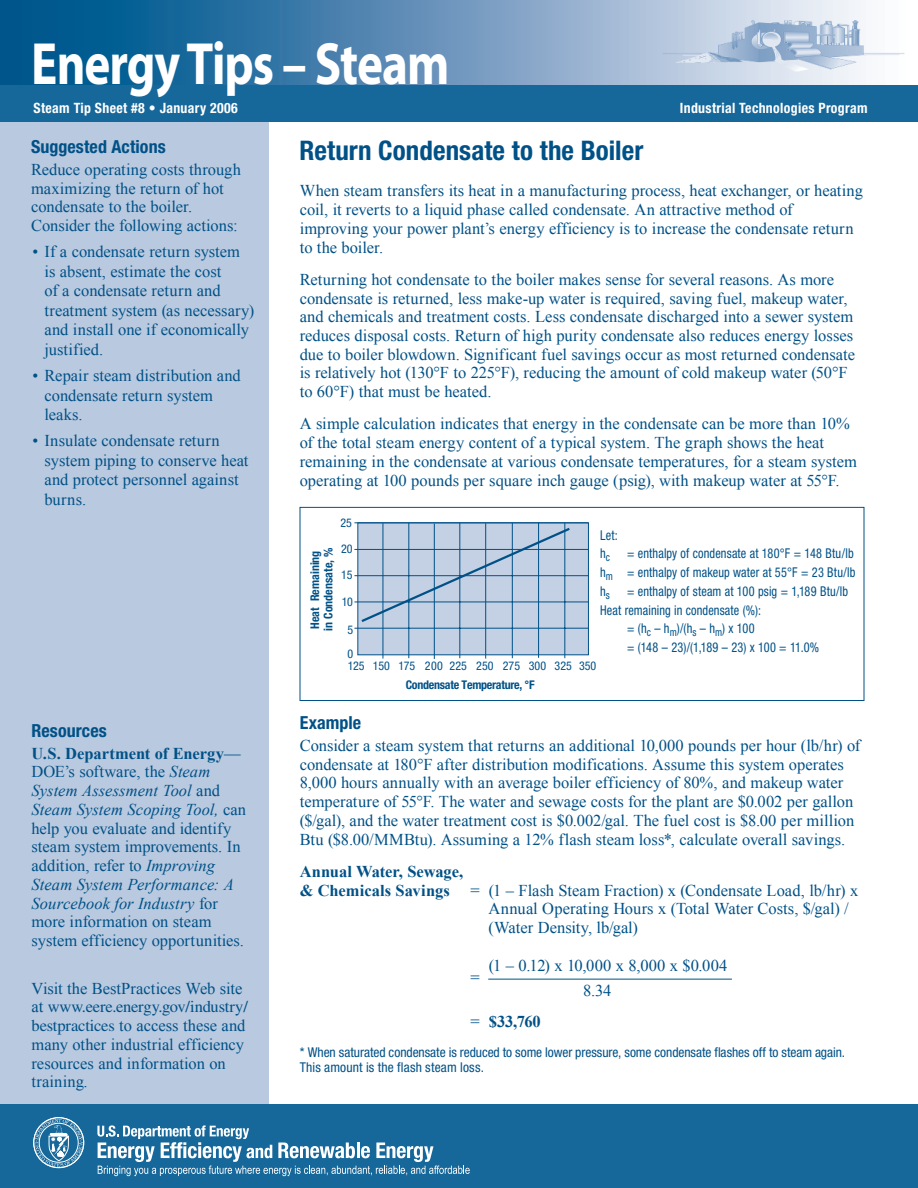
<style>
.page{position:relative;width:918px;height:1188px;background:#fff}
.page>*{position:absolute;margin:0;border:0;box-sizing:border-box;transform-origin:0 0}
.t1{font:700 60px "Myriad";letter-spacing:-.02em;color:#fff;scale:.82 1}
.TipSheet_Title{font:700 condensed 27px "Helvetica Neue LT Std";letter-spacing:.005em;color:#005187}
.Header__E{font:700 condensed 18px "Helvetica Neue LT Std";letter-spacing:.005em;color:#005187}
.body_text{font:16.5px/18.8px "Times New Roman";color:#005187}
.body_bullet{font:16.5px/19.5px "Times New Roman";color:#005187}
.body_text-2{font:700 16.5px/18.8px "Times New Roman";letter-spacing:-.005em;color:#005187}
.t2{font:700 condensed 14.25px "Helvetica Neue LT Std";letter-spacing:.025em;color:#fff}
.body_text-3{font:condensed 13.5px "Helvetica Neue LT Std";letter-spacing:.01em;color:#005187;scale:.91 1}
.table_note{font:condensed 13.5px/15px "Helvetica Neue LT Std";color:#005187}
.t3{font:condensed 12px/25.5px "Helvetica Neue LT Std";color:#005187}
.t4{font:700 condensed 12px/13.5px "Helvetica Neue LT Std";color:#005187}
.t5{font:700 condensed 12px "Helvetica Neue LT Std";letter-spacing:-.025em;color:#005187}
.s1{font-weight:700}
.s2{font-style:italic}
.s3{font-family:"Times"}
.s4{font-weight:400}
</style>
<div class="page">
<div style="left:0;top:0;width:269px;height:1110px;background:#b9c9df"></div>
<div style="left:0;top:1104px;width:918px;height:84px;background:#16689b"></div>
<img style="left:0;top:0;width:905px;height:85px">
<div style="left:0;top:85px;width:918px;height:37px;background:#16689b"></div>
<svg style="left:97px;top:1125px;width:373px;height:51px"></svg>
<svg style="left:34px;top:1118px;width:50px;height:50px"></svg>
<hr style="left:488px;top:979px;width:244px;height:1px;background:#005187">
<div style="left:358px;top:523px;width:230px;height:132px;background:#c4d1e4"></div>
<div style="left:357px;top:522px;width:232px;height:133px;border:1px solid #005187"></div>
<hr style="left:565px;top:523px;width:1px;height:135px;background:#005187">
<hr style="left:512px;top:523px;width:1px;height:135px;background:#005187">
<hr style="left:460px;top:523px;width:1px;height:135px;background:#005187">
<hr style="left:409px;top:523px;width:1px;height:135px;background:#005187">
<hr style="left:354px;top:628px;width:234px;height:1px;background:#005187">
<hr style="left:354px;top:602px;width:234px;height:1px;background:#005187">
<hr style="left:354px;top:575px;width:234px;height:1px;background:#005187">
<hr style="left:354px;top:549px;width:234px;height:1px;background:#005187">
<svg style="left:359px;top:526px;width:213px;height:98px"></svg>
<hr style="left:354px;top:523px;width:234px;height:1px;background:#005187">
<hr style="left:538px;top:522px;width:1px;height:136px;background:#005187">
<hr style="left:485px;top:523px;width:1px;height:136px;background:#005187">
<hr style="left:434px;top:524px;width:1px;height:135px;background:#005187">
<hr style="left:383px;top:523px;width:1px;height:136px;background:#005187">
<div style="left:300px;top:507px;width:564px;height:194px;border:1px solid #005187"></div>
<p class="t1" style="left:31px;top:33px;width:511px">Energy Tips – Steam</p>
<p class="t2" style="left:34px;top:99px;width:206px">Steam Tip Sheet #8 • January 2006</p>
<p class="t2" style="left:680px;top:99px;width:189px">Industrial Technologies Program</p>
<p class="TipSheet_Title" style="left:300px;top:134px;width:345px">Return Condensate to the Boiler</p>
<p class="body_text" style="left:300px;top:181px;width:565px">When steam transfers its heat in a manufacturing process, heat exchanger, or heating coil, it reverts to a liquid phase called condensate. An attractive method of improving your power plant’s energy efficiency is to increase the condensate return to the boiler.</p>
<p class="body_text" style="left:300px;top:270px;width:557px">Returning hot condensate to the boiler makes sense for several reasons. As more condensate is returned, less make-up water is required, saving fuel, makeup water, and chemicals and treatment costs. Less condensate discharged into a sewer system reduces disposal costs. Return of high purity condensate also reduces energy losses due to boiler blowdown. Significant fuel savings occur as most returned condensate is relatively hot (130°F to 225°F), reducing the amount of cold makeup water (50°F to 60°F) that must be heated.</p>
<p class="body_text" style="left:300px;top:414px;width:559px">A simple calculation indicates that energy in the condensate can be more than 10% of the total steam energy content of a typical system. The graph shows the heat remaining in the condensate at various condensate temperatures, for a steam system operating at 100 pounds per square inch gauge (psig), with makeup water at 55°F.</p>
<p class="Header__E" style="left:31px;top:135px;width:136px">Suggested Actions</p>
<p class="body_text" style="left:31px;top:160px;width:211px">Reduce operating costs through maximizing the return of hot condensate to the boiler.<br>Consider the following actions:</p>
<p class="body_bullet" style="left:45px;top:242px;width:211px;text-indent:-12px">• If a condensate return system is absent, estimate the cost<br>of a condensate return and treatment system (as necessary) and install one if economically justified.</p>
<p class="body_bullet" style="left:45px;top:366px;width:198px;text-indent:-12px">• Repair steam distribution and condensate return system leaks.</p>
<p class="body_bullet" style="left:45px;top:431px;width:206px;text-indent:-12px">• Insulate condensate return system piping to conserve heat and protect personnel against burns.</p>
<p class="t3" style="left:340px;top:510px;width:14px">25<br>20</p>
<p class="t3" style="left:341px;top:562px;width:13px">15</p>
<p class="t3" style="left:342px;top:589px;width:12px">10</p>
<p class="t3" style="left:347px;top:617px;width:7px;line-height:24.3px">5<br>0</p>
<p class="t4" style="left:308px;top:631px;width:84px;rotate:-90deg">Heat Remaining in Condensate, %</p>
<p class="body_text-3" style="left:600px;top:527px;width:21px">Let:</p>
<p class="body_text-3" style="left:600px;top:546px;width:12px">h<sub>c</sub></p>
<p class="body_text-3" style="left:627px;top:546px;width:251px">= enthalpy of condensate at 180°F = 148 Btu/lb</p>
<p class="body_text-3" style="left:600px;top:565px;width:282px">h<sub>m</sub> = enthalpy of makeup water at 55°F = 23 Btu/lb</p>
<p class="body_text-3" style="left:600px;top:583px;width:12px">h<sub>s</sub></p>
<p class="body_text-3" style="left:627px;top:583px;width:245px">= enthalpy of steam at 100 psig = 1,189 Btu/lb</p>
<p class="body_text-3" style="left:600px;top:602px;width:178px">Heat remaining in condensate (%):</p>
<p class="body_text-3" style="left:627px;top:621px;width:142px">= (h<sub>c</sub> – h<sub>m</sub>)/(h<sub>s</sub> – h<sub>m</sub>) x 100</p>
<p class="body_text-3" style="left:627px;top:640px;width:213px">= (148 – 23)/(1,189 – 23) x 100 = 11.0%</p>
<p class="t3" style="left:348px;top:653px;width:18px">125</p>
<p class="t3" style="left:398px;top:653px;width:18px">175</p>
<p class="t3" style="left:450px;top:653px;width:19px">225</p>
<p class="t3" style="left:503px;top:653px;width:19px">275</p>
<p class="t3" style="left:555px;top:653px;width:19px">325</p>
<p class="t3" style="left:373px;top:653px;width:18px">150</p>
<p class="t3" style="left:425px;top:653px;width:20px">200</p>
<p class="t3" style="left:476px;top:653px;width:19px">250</p>
<p class="t3" style="left:529px;top:653px;width:19px">300</p>
<p class="t3" style="left:579px;top:653px;width:19px">350</p>
<p class="Header__E" style="left:32px;top:719px;width:77px">Resources</p>
<p class="body_text" style="left:32px;top:744px;width:216px"><span class="s1">U.S. Department of Energy</span>—<br>DOE’s software, the <span class="s2">Steam<br>System Assessment Tool</span> and<br><span class="s2">Steam System Scoping Tool,</span> can help you evaluate and identify steam system improvements. In addition, refer to <span class="s2">Improving<br>Steam System Performance: A<br>Sourcebook for Industry</span> for more information on steam system efficiency opportunities.</p>
<p class="body_text" style="left:32px;top:979px;width:218px">Visit the BestPractices Web site at <span class="s3">www.eere.energy.gov/industry/ bestpractices</span> to access these and many other industrial efficiency resources and information on training.</p>
<p class="t5" style="left:406px;top:678px;width:130px">Condensate Temperature, °F</p>
<p class="Header__E" style="left:300px;top:711px;width:63px">Example</p>
<p class="body_text" style="left:300px;top:736px;width:562px">Consider a steam system that returns an additional 10,000 pounds per hour (lb/hr) of condensate at 180°F after distribution modifications. Assume this system operates 8,000 hours annually with an average boiler efficiency of 80%, and makeup water temperature of 55°F. The water and sewage costs for the plant are $0.002 per gallon ($/gal), and the water treatment cost is $0.002/gal. The fuel cost is $8.00 per million Btu ($8.00/MMBtu). Assuming a 12% flash steam loss*, calculate overall savings.</p>
<p class="body_text-2" style="left:300px;top:862px;width:165px">Annual Water, Sewage, &amp; Chemicals Savings</p>
<p class="body_text" style="left:489px;top:881px;width:371px;text-indent:-18px">= (1 – Flash Steam Fraction) x (Condensate Load, lb/hr) x<br>Annual Operating Hours x (Total Water Costs, $/gal) / (Water Density, lb/gal)</p>
<p class="body_text" style="left:471px;top:968px;width:11px">=</p>
<p class="body_text" style="left:489px;top:956px;width:240px">(1 – 0.12) x 10,000 x 8,000 x $0.004</p>
<p class="body_text" style="left:583px;top:981px;width:30px">8.34</p>
<p class="body_text-2" style="left:471px;top:1012px;width:72px"><span class="s4">=</span> $33,760</p>
<p class="table_note" style="left:300px;top:1045px;width:547px">* When saturated condensate is reduced to some lower pressure, some condensate flashes off to steam again.<br>This amount is the flash steam loss.</p>
</div>
